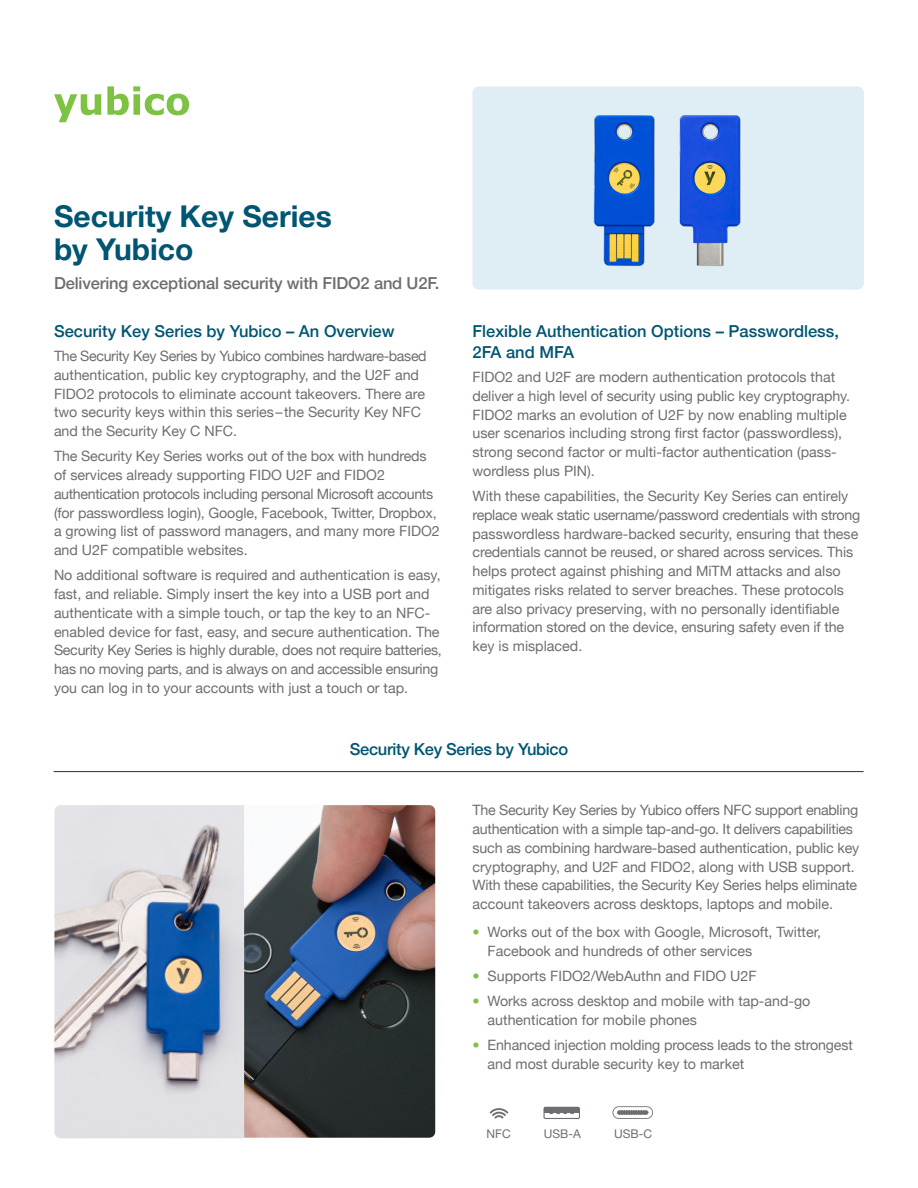
<style>
.page{position:relative;width:918px;height:1188px;background:#fff}
.page>*{position:absolute;margin:0;border:0;box-sizing:border-box;transform-origin:0 0}
.t1{font:700 30px/33px "Helvetica Neue";color:#005572}
.t2{font:500 16.5px/21px "Helvetica Neue";color:#005572}
.t3{font:500 16.5px "Helvetica Neue";letter-spacing:-.01em;color:#6d6e71}
.t4{font:500 16.5px "Helvetica Neue";letter-spacing:-.02em;color:#005572}
.t5{font:14.25px/18.8px "Helvetica Neue";color:#6d6e71}
.t6{font:12px "Helvetica Neue";color:#6d6e71}
.s1{font-weight:300;color:#7dc242}
</style>
<div class="page">
<svg style="left:54px;top:94px;width:47px;height:28px"></svg>
<svg style="left:107px;top:86px;width:82px;height:29px"></svg>
<img style="left:54px;top:805px;width:381px;height:333px">
<div style="left:543px;top:1107px;width:37px;height:12px;border:1px solid #6d6e71;border-radius:2px"></div>
<div style="left:544px;top:1108px;width:35px;height:5px;background:#6d6e71"></div>
<svg style="left:550px;top:1113px;width:24px;height:1px"></svg>
<svg style="left:489px;top:1108px;width:20px;height:11px"></svg>
<svg style="left:613px;top:1106px;width:40px;height:13px"></svg>
<hr style="left:54px;top:771px;width:810px;height:1px;background:#033b5a">
<div style="left:473px;top:86px;width:391px;height:204px;background:#dfeef5;border-radius:6px"></div>
<img style="left:679px;top:115px;width:62px;height:151px">
<img style="left:593px;top:115px;width:62px;height:151px">
<h1 class="t1" style="left:54px;top:200px;width:279px">Security Key Series by Yubico</h1>
<p class="t3" style="left:54px;top:270px;width:387px">Delivering exceptional security with FIDO2 and U2F.</p>
<p class="t2" style="left:54px;top:319px;width:342px">Security Key Series by Yubico – An Overview</p>
<p class="t5" style="left:54px;top:348px;width:374px">The Security Key Series by Yubico combines hardware-based authentication, public key cryptography, and the U2F and FIDO2 protocols to eliminate account takeovers. There are two security keys within this series–the Security Key NFC and the Security Key C NFC.</p>
<p class="t5" style="left:54px;top:448px;width:387px">The Security Key Series works out of the box with hundreds of services already supporting FIDO U2F and FIDO2 authentication protocols including personal Microsoft accounts (for passwordless login), Google, Facebook, Twitter, Dropbox, a growing list of password managers, and many more FIDO2 and U2F compatible websites.</p>
<p class="t5" style="left:54px;top:567px;width:389px">No additional software is required and authentication is easy, fast, and reliable. Simply insert the key into a USB port and authenticate with a simple touch, or tap the key to an NFC&shy;enabled device for fast, easy, and secure authentication. The Security Key Series is highly durable, does not require batteries, has no moving parts, and is always on and accessible ensuring you can log in to your accounts with just a touch or tap.</p>
<p class="t2" style="left:473px;top:319px;width:368px">Flexible Authentication Options – Passwordless,<br>2FA and MFA</p>
<p class="t5" style="left:472px;top:369px;width:379px">FIDO2 and U2F are modern authentication protocols that deliver a high level of security using public key cryptography.<br>FIDO2 marks an evolution of U2F by now enabling multiple user scenarios including strong first factor (passwordless), strong second factor or multi-factor authentication (pass&shy;wordless plus PIN).</p>
<p class="t5" style="left:472px;top:488px;width:389px">With these capabilities, the Security Key Series can entirely replace weak static username/password credentials with strong passwordless hardware-backed security, ensuring that these credentials cannot be reused, or shared across services. This helps protect against phishing and MiTM attacks and also mitigates risks related to server breaches. These protocols are also privacy preserving, with no personally identifiable information stored on the device, ensuring safety even if the key is misplaced.</p>
<p class="t4" style="left:350px;top:736px;width:220px">Security Key Series by Yubico</p>
<p class="t5" style="left:472px;top:802px;width:388px">The Security Key Series by Yubico offers NFC support enabling authentication with a simple tap-and-go. It delivers capabilities such as combining hardware-based authentication, public key cryptography, and U2F and FIDO2, along with USB support.<br>With these capabilities, the Security Key Series helps eliminate account takeovers across desktops, laptops and mobile.</p>
<p class="t5" style="left:488px;top:923px;width:335px;text-indent:-15px"><span class="s1">•</span> Works out of the box with Google, Microsoft, Twitter,<br>Facebook and hundreds of other services</p>
<p class="t5" style="left:472px;top:967px;width:286px"><span class="s1">•</span> Supports FIDO2/WebAuthn and FIDO U2F</p>
<p class="t5" style="left:488px;top:992px;width:324px;text-indent:-15px"><span class="s1">•</span> Works across desktop and mobile with tap-and-go authentication for mobile phones</p>
<p class="t5" style="left:488px;top:1036px;width:367px;text-indent:-15px"><span class="s1">•</span> Enhanced injection molding process leads to the strongest and most durable security key to market</p>
<p class="t6" style="left:487px;top:1125px;width:26px">NFC</p>
<p class="t6" style="left:544px;top:1125px;width:39px">USB-A</p>
<p class="t6" style="left:614px;top:1125px;width:39px">USB-C</p>
</div>
